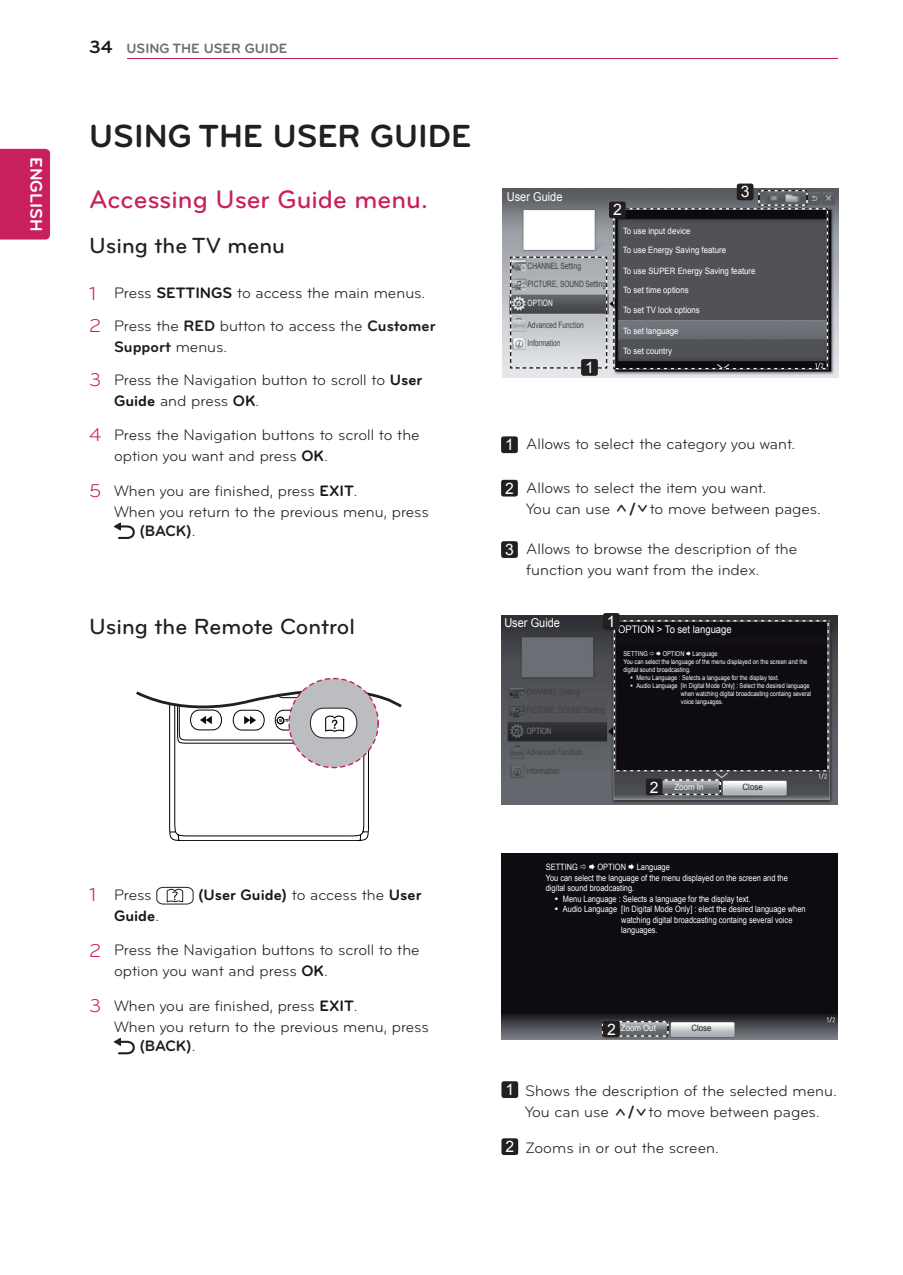
<style>
.page{position:relative;width:903px;height:1275px;background:#fff}
.page>*{position:absolute;margin:0;border:0;box-sizing:border-box;transform-origin:0 0}
.t1{font:700 33.25px "Bryant LG";color:#231f20}
.t2{font:500 26.25px "Bryant LG";color:#c8205d}
.t3{font:500 22.75px "Bryant LG";color:#231f20}
.t4{font:700 17.5px "Bryant LG";color:#fff}
.t5{font:15.75px/34.5px "Bryant LG";color:#231f20}
.t6{font:700 15.75px "Bryant LG";color:#1a161a}
.t7{font:15.75px "Arial";color:#fff}
.t8{font:700 14px "Bryant LG";color:#6c6d70}
.t9{font:12.25px "Arial";color:#fff;scale:.9 1}
.t10{font:10.5px "Arial";color:#fff;scale:.9 1}
.t11{font:8.75px "Arial";color:#fff;scale:.85 1}
.t12{font:8.75px "Arial";color:#fff;scale:.9 1}
.t13{font:8.75px/18px "Arial";color:#3e3e3f;scale:.75 1}
.t14{font:8.75px "Arial";color:#231f20;scale:.9 1}
.t15{font:8.75px "Arial";color:#fff;scale:.75 1}
.t16{font:8.75px "Arial";color:#808285;scale:.75 1}
.t17{font:6.65px "Arial";color:#fff;scale:.85 1}
.s1{font-size:18.38px;color:#1a161a}
.s2{font-size:19.25px;color:#c8205d}
.s3{font-weight:700;color:#1a161a}
.s4{font-weight:700}
.s5{font-weight:400;color:#231f20}
.s6{font-family:"LG Display Eng Kor"}
</style>
<div class="page">
<div style="left:0;top:149px;width:50px;height:91px;background:#c8205d"></div>
<hr style="left:127px;top:58px;width:711px;height:1px;background:#c8205d">
<svg style="left:114px;top:523px;width:21px;height:16px"></svg>
<svg style="left:156px;top:887px;width:37px;height:17px"></svg>
<svg style="left:114px;top:1038px;width:21px;height:16px"></svg>
<svg style="left:136px;top:677px;width:266px;height:164px"></svg>
<img style="left:502px;top:188px;width:336px;height:189px">
<svg style="left:613px;top:190px;width:215px;height:179px;background:#4f5155"></svg>
<svg style="left:510px;top:257px;width:97px;height:112px;background:#abaeb2"></svg>
<img style="left:501px;top:616px;width:336px;height:189px">
<svg style="left:661px;top:779px;width:60px;height:16px"></svg>
<img style="left:502px;top:854px;width:336px;height:185px">
<svg style="left:602px;top:1021px;width:66px;height:16px"></svg>
<div style="left:609px;top:202px;width:17px;height:16px;background:#231f20;border-radius:2px"></div>
<div style="left:737px;top:184px;width:16px;height:16px;background:#231f20;border-radius:2px"></div>
<div style="left:581px;top:359px;width:17px;height:17px;background:#231f20;border-radius:2px"></div>
<div style="left:501px;top:436px;width:17px;height:17px;background:#231f20;border-radius:2px"></div>
<div style="left:501px;top:1081px;width:17px;height:17px;background:#231f20;border-radius:2px"></div>
<div style="left:501px;top:1138px;width:17px;height:17px;background:#231f20;border-radius:2px"></div>
<div style="left:603px;top:613px;width:17px;height:17px;background:#231f20;border-radius:2px"></div>
<div style="left:646px;top:779px;width:16px;height:16px;background:#231f20;border-radius:2px"></div>
<div style="left:501px;top:480px;width:17px;height:17px;background:#231f20;border-radius:2px"></div>
<div style="left:501px;top:541px;width:17px;height:17px;background:#231f20;border-radius:2px"></div>
<div style="left:603px;top:1021px;width:17px;height:16px;background:#231f20;border-radius:2px"></div>
<div style="left:614px;top:620px;width:215px;height:151px;background:#0e0b11"></div>
<svg style="left:581px;top:864px;width:14px;height:6px"></svg>
<svg style="left:629px;top:864px;width:5px;height:6px"></svg>
<svg style="left:546px;top:897px;width:12px;height:16px"></svg>
<p class="t4" style="left:47px;top:157px;width:76px;rotate:90deg">ENGLISH</p>
<p class="t8" style="left:89px;top:40px;width:199px"><span class="s1">34</span> USING THE USER GUIDE</p>
<h1 class="t1" style="left:89px;top:115px;width:383px">USING THE USER GUIDE</h1>
<h2 class="t2" style="left:89px;top:183px;width:340px">Accessing User Guide menu.</h2>
<h3 class="t3" style="left:89px;top:232px;width:197px">Using the TV menu</h3>
<p class="t5" style="left:89px;top:277px;width:348px;line-height:32.7px"><span class="s2">1</span> Press <span class="s3">SETTINGS</span> to access the main menus.<br><span class="s2">2</span> Press the <span class="s4">RED</span> button to access the <span class="s4">Customer</span></p>
<p class="t5" style="left:89px;top:331px;width:335px;line-height:32.7px;text-indent:25px"><span class="s4">Support</span> menus.<br><span class="s2">3</span> Press the Navigation button to scroll to <span class="s3">User</span></p>
<p class="t5" style="left:89px;top:383px;width:332px;text-indent:25px"><span class="s3">Guide</span> and press <span class="s3">OK</span>.<br><span class="s2">4</span> Press the Navigation buttons to scroll to the</p>
<p class="t5" style="left:89px;top:439px;width:270px;text-align:center">option you want and press <span class="s3">OK</span>.<br><span class="s2">5</span> When you are finished, press <span class="s3">EXIT</span>.</p>
<p class="t5" style="left:139px;top:502px;width:291px;line-height:19.6px;text-indent:-25px">When you return to the previous menu, press <span class="s4">(BACK)</span>.</p>
<h3 class="t3" style="left:89px;top:612px;width:267px">Using the Remote Control</h3>
<p class="t5" style="left:89px;top:878px;width:64px"><span class="s2">1</span> Press</p>
<p class="t6" style="left:198px;top:885px;width:225px">(User Guide) <span class="s5">to access the</span> User</p>
<p class="t5" style="left:89px;top:899px;width:332px;text-indent:25px"><span class="s3">Guide</span>.<br><span class="s2">2</span> Press the Navigation buttons to scroll to the</p>
<p class="t5" style="left:89px;top:954px;width:270px;text-align:center">option you want and press <span class="s3">OK</span>.<br><span class="s2">3</span> When you are finished, press <span class="s3">EXIT</span>.</p>
<p class="t5" style="left:139px;top:1017px;width:291px;line-height:19.6px;text-indent:-25px">When you return to the previous menu, press <span class="s4">(BACK)</span>.</p>
<p class="t9" style="left:507px;top:188px;width:63px">User Guide</p>
<p class="t7" style="left:613px;top:200px;width:10px">2</p>
<p class="t7" style="left:741px;top:182px;width:10px">3</p>
<p class="t13" style="left:528px;top:257px;width:106px">CHANNEL Setting<br>PICTURE, SOUND Setting</p>
<p class="t13" style="left:528px;top:316px;width:76px">Advanced Function</p>
<p class="t15" style="left:528px;top:297px;width:35px">OPTION</p>
<p class="t13" style="left:528px;top:334px;width:45px">Information</p>
<p class="t7" style="left:585px;top:357px;width:10px">1</p>
<p class="t12" style="left:623px;top:225px;width:76px">To use input device</p>
<p class="t12" style="left:623px;top:265px;width:149px">To use SUPER Energy Saving feature</p>
<p class="t12" style="left:623px;top:304px;width:87px">To set TV lock options</p>
<p class="t12" style="left:623px;top:325px;width:63px">To set language</p>
<p class="t12" style="left:623px;top:345px;width:56px">To set country</p>
<p class="t12" style="left:623px;top:245px;width:116px">To use Energy Saving feature</p>
<p class="t12" style="left:623px;top:284px;width:74px">To set time options</p>
<p class="t7" style="left:505px;top:434px;width:10px">1</p>
<p class="t7" style="left:505px;top:478px;width:10px">2</p>
<p class="t7" style="left:505px;top:539px;width:10px">3</p>
<p class="t5" style="left:526px;top:427px;width:270px">Allows to select the category you want.</p>
<p class="t5" style="left:526px;top:477px;width:296px;line-height:21px">Allows to select the item you want.<br>You can use <span class="s6">ꕌ</span><span class="s4">/</span><span class="s6">ꕍ</span>to move between pages.</p>
<p class="t5" style="left:526px;top:539px;width:272px;line-height:21px">Allows to browse the description of the function you want from the index.</p>
<p class="t9" style="left:504px;top:615px;width:63px">User Guide</p>
<p class="t16" style="left:526px;top:725px;width:35px">OPTION</p>
<p class="t13" style="left:526px;top:743px;width:76px">Advanced Function</p>
<p class="t13" style="left:526px;top:762px;width:45px">Information</p>
<p class="t7" style="left:607px;top:611px;width:10px">1</p>
<p class="t10" style="left:618px;top:622px;width:128px">OPTION &gt; To set language</p>
<p class="t17" style="left:623px;top:650px;width:30px">SETTING</p>
<p class="t17" style="left:663px;top:650px;width:66px">OPTION Language</p>
<p class="t17" style="left:623px;top:658px;width:218px">You can select the language of the menu displayed on the screen and the</p>
<p class="t17" style="left:623px;top:666px;width:81px">digital sound broadcasting.</p>
<p class="t17" style="left:636px;top:674px;width:169px">Menu Language : Selects a language for the display text.</p>
<p class="t17" style="left:636px;top:682px;width:205px">Audio Language [In Digital Mode Only] : Select the desired language</p>
<p class="t17" style="left:681px;top:690px;width:155px">when watching digital broadcasting containg several</p>
<p class="t17" style="left:681px;top:698px;width:51px">voice languages.</p>
<p class="t7" style="left:650px;top:777px;width:10px">2</p>
<p class="t12" style="left:674px;top:781px;width:34px">Zoom In</p>
<p class="t14" style="left:742px;top:781px;width:24px">Close</p>
<p class="t11" style="left:546px;top:861px;width:39px">SETTING</p>
<p class="t11" style="left:597px;top:861px;width:87px">OPTION Language</p>
<p class="t11" style="left:546px;top:872px;width:286px">You can select the language of the menu displayed on the screen and the</p>
<p class="t11" style="left:546px;top:882px;width:106px">digital sound broadcasting.</p>
<p class="t11" style="left:563px;top:893px;width:222px">Menu Language : Selects a language for the display text.</p>
<p class="t11" style="left:563px;top:903px;width:287px">Audio Language [In Digital Mode Only] : elect the desired language when</p>
<p class="t11" style="left:621px;top:914px;width:203px">watching digital broadcasting containg several voice</p>
<p class="t11" style="left:621px;top:924px;width:44px">languages.</p>
<p class="t7" style="left:607px;top:1019px;width:10px">2</p>
<p class="t12" style="left:621px;top:1022px;width:40px">Zoom Out</p>
<p class="t14" style="left:691px;top:1022px;width:24px">Close</p>
<p class="t7" style="left:505px;top:1079px;width:10px">1</p>
<p class="t7" style="left:505px;top:1136px;width:10px">2</p>
<p class="t5" style="left:525px;top:1080px;width:313px;line-height:21px">Shows the description of the selected menu.<br>You can use <span class="s6">ꕌ</span><span class="s4">/</span><span class="s6">ꕍ</span>to move between pages.</p>
<p class="t5" style="left:525px;top:1131px;width:195px">Zooms in or out the screen.</p>
</div>
